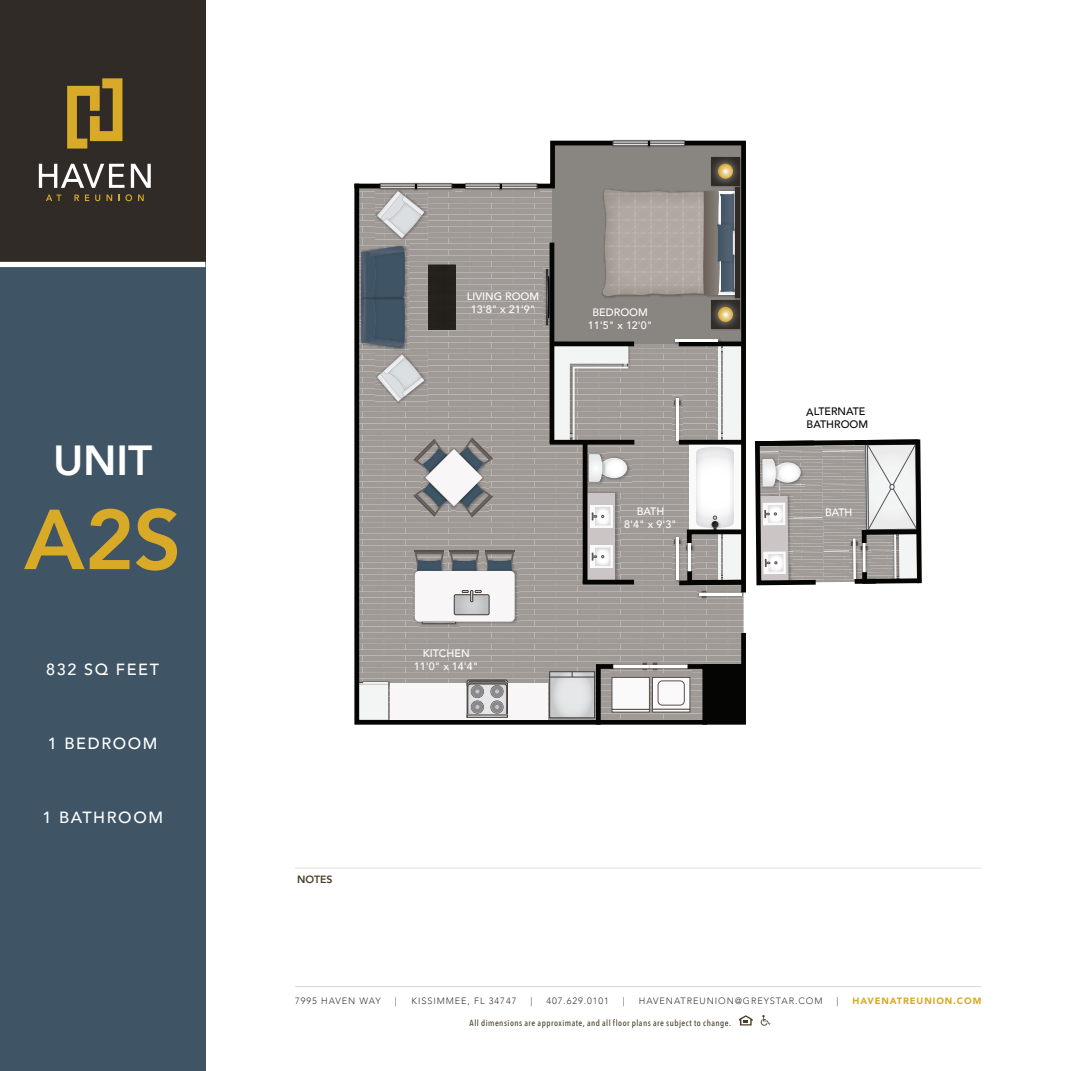
<style>
.page{position:relative;width:1071px;height:1071px;background:#fff}
.page>*{position:absolute;margin:0;border:0;box-sizing:border-box;transform-origin:0 0}
.t1{font:800 84px "Avenir";color:#d9aa27}
.t2{font:800 42px "Avenir";color:#fff}
.t3{font:500 16.1px "Avenir";letter-spacing:.1em;color:#fff}
.t4{font:500 10.67px/13px "Avenir";color:#fff;text-align:center}
.t5{font:500 10.67px/13px "Avenir";color:#050504}
.t6{font:800 10.5px "Avenir";color:#4a3c29}
.t7{font:300 9.1px "Avenir";letter-spacing:.1em;color:#3e3835}
.t8{font:900 9.1px "Avenir";letter-spacing:.1em;color:#d9aa27}
.t9{font:500 8.75px "Avenir Next Condensed";letter-spacing:.055em;color:#4a3c29}
</style>
<div class="page">
<div style="left:0;top:0;width:205px;height:264px;background:#302b26"></div>
<div style="left:0;top:264px;width:205px;height:807px;background:#3f5465"></div>
<svg style="left:739px;top:1015px;width:14px;height:10px"></svg>
<svg style="left:761px;top:1015px;width:9px;height:11px"></svg>
<hr style="left:295px;top:868px;width:686px;height:1px;background:#e3deda">
<hr style="left:295px;top:986px;width:686px;height:1px;background:#d6d6d9">
<div style="left:0;top:262px;width:205px;height:5px;background:#fff"></div>
<svg style="left:67px;top:78px;width:55px;height:71px"></svg>
<svg style="left:39px;top:164px;width:86px;height:24px"></svg>
<svg style="left:131px;top:164px;width:20px;height:24px"></svg>
<svg style="left:46px;top:195px;width:15px;height:6px"></svg>
<svg style="left:74px;top:195px;width:5px;height:6px"></svg>
<svg style="left:85px;top:195px;width:4px;height:6px"></svg>
<svg style="left:95px;top:195px;width:5px;height:6px"></svg>
<svg style="left:107px;top:195px;width:5px;height:6px"></svg>
<svg style="left:118px;top:194px;width:14px;height:7px"></svg>
<svg style="left:138px;top:195px;width:6px;height:6px"></svg>
<svg style="left:550px;top:140px;width:196px;height:41px;background:#76726d"></svg>
<svg style="left:354px;top:181px;width:392px;height:544px;background:#a09b98"></svg>
<hr style="left:550px;top:245px;width:4px;height:196px;background:#050504">
<hr style="left:554px;top:342px;width:78px;height:4px;background:#050504">
<hr style="left:681px;top:342px;width:63px;height:4px;background:#050504">
<div style="left:583px;top:443px;width:5px;height:138px;background:#050504"></div>
<div style="left:585px;top:580px;width:47px;height:5px;background:#050504"></div>
<svg style="left:552px;top:674px;width:41px;height:42px;background:#d9dadc"></svg>
<hr style="left:550px;top:677px;width:45px;height:1px;background:#3e3835">
<div style="left:390px;top:683px;width:158px;height:37px;background:#f9f6f7"></div>
<svg style="left:467px;top:680px;width:41px;height:35px"></svg>
<svg style="left:654px;top:679px;width:31px;height:28px"></svg>
<div style="left:652px;top:677px;width:38px;height:32px;border:1px solid #584f4a"></div>
<div style="left:652px;top:709px;width:38px;height:3px;border:1px solid #584f4a"></div>
<div style="left:658px;top:681px;width:26px;height:24px;background:#fafafa;border-radius:4px"></div>
<div style="left:658px;top:681px;width:26px;height:24px;border:1px solid #584f4a;border-radius:4px"></div>
<div style="left:612px;top:709px;width:38px;height:3px;border:1px solid #584f4a"></div>
<div style="left:612px;top:677px;width:37px;height:32px;background:#fafafa"></div>
<div style="left:612px;top:677px;width:38px;height:32px;border:1px solid #584f4a"></div>
<svg style="left:594px;top:662px;width:22px;height:63px"></svg>
<svg style="left:685px;top:662px;width:25px;height:63px"></svg>
<div style="left:703px;top:664px;width:41px;height:59px;background:#050504"></div>
<img style="left:672px;top:535px;width:2px;height:48px">
<img style="left:672px;top:396px;width:11px;height:47px">
<svg style="left:674px;top:401px;width:7px;height:4px"></svg>
<hr style="left:676px;top:398px;width:3px;height:42px;background:#fff">
<img style="left:697px;top:598px;width:48px;height:2px">
<img style="left:674px;top:337px;width:47px;height:7px">
<hr style="left:676px;top:339px;width:42px;height:3px;background:#fff">
<div style="left:552px;top:440px;width:80px;height:5px;background:#050504"></div>
<div style="left:428px;top:265px;width:28px;height:64px;background:#24201c"></div>
<img style="left:379px;top:182px;width:76px;height:10px">
<div style="left:380px;top:186px;width:72px;height:3px;border:1px solid #584f4a"></div>
<svg style="left:377px;top:183px;width:47px;height:55px;background:#b5b4b3"></svg>
<img style="left:463px;top:182px;width:77px;height:10px">
<div style="left:465px;top:186px;width:72px;height:3px;border:1px solid #584f4a"></div>
<svg style="left:500px;top:183px;width:5px;height:8px"></svg>
<img style="left:611px;top:139px;width:77px;height:10px">
<div style="left:613px;top:143px;width:72px;height:3px;border:1px solid #584f4a"></div>
<svg style="left:647px;top:140px;width:5px;height:8px"></svg>
<img style="left:359px;top:300px;width:49px;height:51px">
<img style="left:359px;top:244px;width:49px;height:56px">
<svg style="left:361px;top:246px;width:44px;height:102px;background:#455867"></svg>
<svg style="left:674px;top:433px;width:248px;height:165px"></svg>
<hr style="left:863px;top:543px;width:3px;height:29px;background:#fff">
<div style="left:855px;top:579px;width:21px;height:5px;background:#050504"></div>
<p class="t2" style="left:53px;top:428px;width:101px">UNIT</p>
<p class="t1" style="left:24px;top:475px;width:159px">A2S</p>
<p class="t3" style="left:46px;top:655px;width:114px">832 SQ FEET</p>
<p class="t3" style="left:48px;top:730px;width:111px">1 BEDROOM</p>
<p class="t3" style="left:42px;top:804px;width:122px">1 BATHROOM</p>
<p class="t6" style="left:297px;top:871px;width:37px">NOTES</p>
<p class="t4" style="left:467px;top:289px;width:74px">LIVING ROOM<br>13'8" x 21'9"</p>
<p class="t4" style="left:588px;top:306px;width:66px">BEDROOM<br>11'5" x 12'0"</p>
<p class="t4" style="left:414px;top:646px;width:66px">KITCHEN<br>11'0" x 14'4"</p>
<p class="t4" style="left:624px;top:504px;width:54px">BATH<br>8'4" x 9'3"</p>
<p class="t5" style="left:806px;top:405px;width:63px;rotate:-1deg">ALTERNATE<br>BATHROOM</p>
<p class="t4" style="left:825px;top:506px;width:29px;rotate:-1deg">BATH</p>
<p class="t7" style="left:295px;top:996px;width:87px">7995 HAVEN WAY</p>
<p class="t7" style="left:395px;top:996px;width:4px">|</p>
<p class="t7" style="left:412px;top:996px;width:106px">KISSIMMEE, FL 34747</p>
<p class="t7" style="left:530px;top:996px;width:4px">|</p>
<p class="t7" style="left:546px;top:996px;width:64px">407.629.0101</p>
<p class="t7" style="left:623px;top:996px;width:4px">|</p>
<p class="t7" style="left:639px;top:996px;width:185px">HAVENATREUNION@GREYSTAR.COM</p>
<p class="t7" style="left:836px;top:996px;width:4px">|</p>
<p class="t8" style="left:852px;top:993px;width:130px">HAVENATREUNION.COM</p>
<p class="t9" style="left:470px;top:1017px;width:263px">All dimensions are approximate, and all floor plans are subject to change.</p>
</div>
